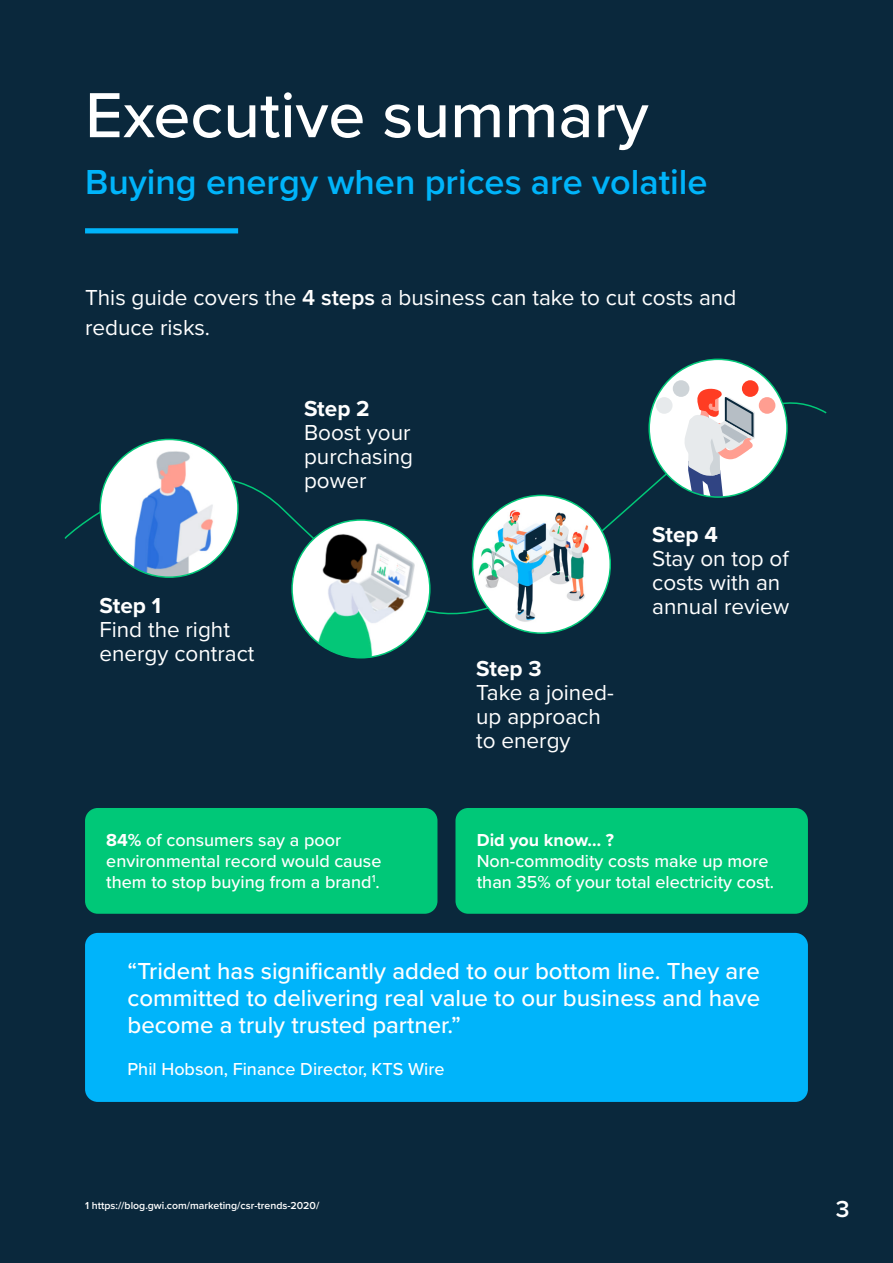
<style>
.page{position:relative;width:893px;height:1263px;background:#0a283c}
.page>*{position:absolute;margin:0;border:0;box-sizing:border-box;transform-origin:0 0}
.Headings{font:500 66px "Proxima Nova";color:#fff}
.Headings-2{font:600 36px "Proxima Nova";color:#00b4fa}
.Content_Heading{font:500 24px/27px "Proxima Nova";color:#fff;text-align:justify}
.Quotes_Green{font:600 24px "Proxima Nova";color:#fff}
.Body_copy{font:22.5px/24px "Proxima Nova";color:#fff}
.Bold_Body_Copy{font:500 18px/21px "Proxima Nova";color:#fff}
.Content_Heading-2{font:500 18px "Proxima Nova";color:#fff}
.Quotes_Green-2{font:600 10.5px "Proxima Nova";color:#fff}
.s1{font-weight:600}
.s2{font-weight:700}
</style>
<div class="page">
<div style="left:85px;top:228px;width:153px;height:5px;background:#00b4fa"></div>
<div style="left:455px;top:808px;width:353px;height:106px;background:#00c878;border-radius:13px"></div>
<div style="left:85px;top:808px;width:352px;height:106px;background:#00c878;border-radius:13px"></div>
<div style="left:85px;top:933px;width:723px;height:169px;background:#00b4fa;border-radius:13px"></div>
<svg style="left:64px;top:373px;width:763px;height:286px"></svg>
<img style="left:292px;top:520px;width:138px;height:138px;border-radius:69px">
<img style="left:472px;top:498px;width:138px;height:135px">
<div style="left:649px;top:359px;width:138px;height:138px;background:#fff;border-radius:50%"></div>
<svg style="left:684px;top:388px;width:71px;height:109px"></svg>
<div style="left:742px;top:380px;width:16px;height:17px;background:#ff3c23;border-radius:50%"></div>
<div style="left:759px;top:397px;width:16px;height:17px;background:#ff9e91;border-radius:50%"></div>
<div style="left:673px;top:380px;width:16px;height:17px;background:#ced4d8;border-radius:50%"></div>
<div style="left:656px;top:397px;width:16px;height:17px;background:#e7eaec;border-radius:50%"></div>
<img style="left:100px;top:439px;width:138px;height:138px;border-radius:69px">
<p class="Headings" style="left:85px;top:66px;width:565px">Executive summary</p>
<p class="Headings-2" style="left:85px;top:155px;width:624px">Buying energy when prices are volatile</p>
<p class="Body_copy" style="left:85px;top:281px;width:653px;line-height:30px">This guide covers the <span class="s1">4 steps</span> a business can take to cut costs and reduce risks.</p>
<p class="Body_copy" style="left:99px;top:592px;width:156px"><span class="s2">Step 1<br></span>Find the right energy contract</p>
<p class="Body_copy" style="left:304px;top:396px;width:110px"><span class="s2">Step 2<br></span>Boost your purchasing power</p>
<p class="Bold_Body_Copy" style="left:106px;top:829px;width:277px"><span class="s2">84%</span> of consumers say a poor environmental record would cause them to stop buying from a brand<sup>1</sup>.</p>
<p class="Body_copy" style="left:476px;top:656px;width:139px"><span class="s2">Step 3<br></span>Take a joined&shy;up approach to energy</p>
<p class="Body_copy" style="left:652px;top:521px;width:139px"><span class="s2">Step 4<br></span>Stay on top of costs with an annual review</p>
<p class="Bold_Body_Copy" style="left:477px;top:829px;width:299px"><span class="s2">Did you know… ?<br></span>Non-commodity costs make up more than 35% of your total electricity cost.</p>
<p class="Content_Heading" style="left:128px;top:956px;width:634px">“Trident has significantly added to our bottom line. They are committed to delivering real value to our business and have become a truly trusted partner.”</p>
<p class="Content_Heading-2" style="left:128px;top:1055px;width:318px">Phil Hobson, Finance Director, KTS Wire</p>
<p class="Quotes_Green-2" style="left:85px;top:1197px;width:236px">1 https://blog.gwi.com/marketing/csr-trends-2020/</p>
<p class="Quotes_Green" style="left:836px;top:1191px;width:15px">3</p>
</div>
